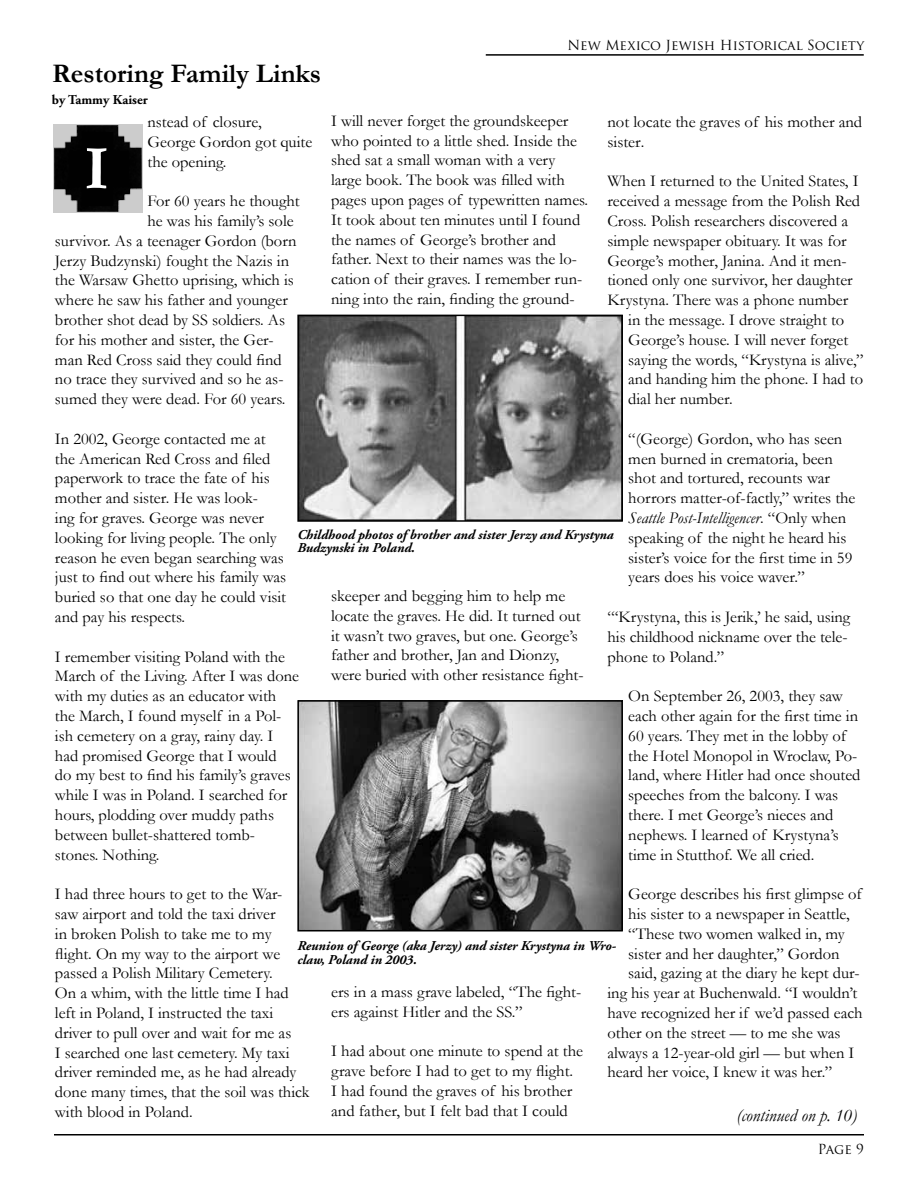
<style>
.page{position:relative;width:918px;height:1188px;background:#fff}
.page>*{position:absolute;margin:0;border:0;box-sizing:border-box;transform-origin:0 0}
.t1{font:700 63px "Garamond";color:#fff}
.t2{font:700 27px "Garamond";color:#000}
.t3{font:italic 18px "Garamond";color:#000}
.t4{font:16.5px/19.8px "Garamond";color:#000}
.t5{font:italic 700 13.5px/13.5px "Adobe Garamond Pro";color:#000}
.t6{font:13.5px "Trajan Pro";color:#000}
.t7{font:700 13.5px "Adobe Garamond Pro";color:#000}
.s1{font-style:italic}
</style>
<div class="page">
<hr style="left:486px;top:54px;width:378px;height:2px;background:#000">
<img style="left:53px;top:124px;width:89px;height:88px">
<img style="left:300px;top:703px;width:320px;height:225px">
<div style="left:297px;top:700px;width:326px;height:231px;border:2px solid #000"></div>
<img style="left:300px;top:318px;width:320px;height:201px">
<div style="left:297px;top:315px;width:326px;height:207px;border:2px solid #000"></div>
<hr style="left:54px;top:1134px;width:810px;height:2px;background:#000">
<h2 class="t2" style="left:52px;top:58px;width:270px">Restoring Family Links</h2>
<p class="t7" style="left:52px;top:92px;width:97px">by Tammy Kaiser</p>
<p class="t6" style="left:567px;top:36px;width:298px">New Mexico Jewish Historical Society</p>
<p class="t4" style="left:331px;top:111px;width:259px">I will never forget the groundskeeper who pointed to a little shed. Inside the shed sat a small woman with a very large book. The book was filled with pages upon pages of typewritten names.<br>It took about ten minutes until I found the names of George’s brother and father. Next to their names was the lo&shy;cation of their graves. I remember run&shy;ning into the rain, finding the ground-</p>
<p class="t4" style="left:148px;top:112px;width:166px">nstead of closure,<br>George Gordon got quite the opening.</p>
<p class="t4" style="left:148px;top:191px;width:154px">For 60 years he thought</p>
<p class="t4" style="left:148px;top:211px;width:148px">he was his family’s sole</p>
<p class="t4" style="left:55px;top:231px;width:243px">survivor. As a teenager Gordon (born</p>
<p class="t4" style="left:55px;top:250px;width:236px">Jerzy Budzynski) fought the Nazis in</p>
<p class="t4" style="left:55px;top:270px;width:240px">the Warsaw Ghetto uprising, which is</p>
<p class="t4" style="left:55px;top:290px;width:235px">where he saw his father and younger</p>
<p class="t4" style="left:55px;top:310px;width:232px">brother shot dead by SS soldiers. As</p>
<p class="t4" style="left:55px;top:330px;width:220px">for his mother and sister, the Ger-</p>
<p class="t4" style="left:55px;top:349px;width:228px">man Red Cross said they could find</p>
<p class="t4" style="left:55px;top:369px;width:230px">no trace they survived and so he as-</p>
<p class="t4" style="left:55px;top:389px;width:232px">sumed they were dead. For 60 years.</p>
<p class="t4" style="left:55px;top:429px;width:233px">In 2002, George contacted me at the American Red Cross and filed paperwork to trace the fate of his mother and sister. He was look-<br>ing for graves. George was never looking for living people. The only reason he even began searching was just to find out where his family was buried so that one day he could visit and pay his respects.</p>
<p class="t4" style="left:55px;top:646px;width:246px">I remember visiting Poland with the<br>March of the Living. After I was done with my duties as an educator with the March, I found myself in a Pol&shy;ish cemetery on a gray, rainy day. I had promised George that I would<br>do my best to find his family’s graves while I was in Poland. I searched for hours, plodding over muddy paths between bullet-shattered tomb&shy;stones. Nothing.</p>
<p class="t4" style="left:55px;top:884px;width:256px">I had three hours to get to the War&shy;saw airport and told the taxi driver<br>in broken Polish to take me to my flight. On my way to the airport we passed a Polish Military Cemetery.<br>On a whim, with the little time I had left in Poland, I instructed the taxi driver to pull over and wait for me as<br>I searched one last cemetery. My taxi driver reminded me, as he had already done many times, that the soil was thick with blood in Poland.</p>
<p class="t4" style="left:607px;top:112px;width:256px">not locate the graves of his mother and sister.</p>
<p class="t4" style="left:608px;top:171px;width:253px">When I returned to the United States, I</p>
<p class="t4" style="left:608px;top:191px;width:254px">received a message from the Polish Red</p>
<p class="t4" style="left:608px;top:211px;width:242px">Cross. Polish researchers discovered a</p>
<p class="t4" style="left:608px;top:231px;width:241px">simple newspaper obituary. It was for</p>
<p class="t4" style="left:608px;top:250px;width:241px">George’s mother, Janina. And it men-</p>
<p class="t4" style="left:608px;top:270px;width:247px">tioned only one survivor, her daughter</p>
<p class="t4" style="left:608px;top:290px;width:242px">Krystyna. There was a phone number</p>
<p class="t4" style="left:628px;top:310px;width:217px">in the message. I drove straight to</p>
<p class="t4" style="left:628px;top:330px;width:221px">George’s house. I will never forget</p>
<p class="t4" style="left:628px;top:349px;width:237px">saying the words, “Krystyna is alive,”</p>
<p class="t4" style="left:628px;top:369px;width:236px">and handing him the phone. I had to</p>
<p class="t4" style="left:628px;top:389px;width:106px">dial her number.</p>
<p class="t4" style="left:628px;top:429px;width:229px">“(George) Gordon, who has seen men burned in crematoria, been shot and tortured, recounts war horrors matter-of-factly,” writes the <span class="s1">Seattle Post-Intelligencer</span>. “Only when speaking of the night he heard his sister’s voice for the first time in 59 years does his voice waver.”</p>
<p class="t4" style="left:608px;top:607px;width:244px">“‘Krystyna, this is Jerik,’ he said, using his childhood nickname over the tele&shy;phone to Poland.”</p>
<p class="t4" style="left:628px;top:686px;width:234px">On September 26, 2003, they saw each other again for the first time in<br>60 years. They met in the lobby of the Hotel Monopol in Wroclaw, Po&shy;land, where Hitler had once shouted speeches from the balcony. I was there. I met George’s nieces and nephews. I learned of Krystyna’s time in Stutthof. We all cried.</p>
<p class="t4" style="left:628px;top:884px;width:235px">George describes his first glimpse of</p>
<p class="t4" style="left:628px;top:904px;width:223px">his sister to a newspaper in Seattle,</p>
<p class="t4" style="left:628px;top:924px;width:218px">“These two women walked in, my</p>
<p class="t4" style="left:628px;top:943px;width:213px">sister and her daughter,” Gordon</p>
<p class="t4" style="left:628px;top:963px;width:233px">said, gazing at the diary he kept dur-</p>
<p class="t4" style="left:608px;top:983px;width:251px">ing his year at Buchenwald. “I wouldn’t</p>
<p class="t4" style="left:608px;top:1003px;width:257px">have recognized her if we’d passed each</p>
<p class="t4" style="left:608px;top:1023px;width:234px">other on the street — to me she was</p>
<p class="t4" style="left:608px;top:1042px;width:248px">always a 12-year-old girl — but when I</p>
<p class="t4" style="left:608px;top:1062px;width:226px">heard her voice, I knew it was her.”</p>
<h1 class="t1" style="left:84px;top:131px;width:26px">I</h1>
<p class="t5" style="left:297px;top:528px;width:318px">Childhood photos of brother and sister Jerzy and Krystyna<br>Budzynski in Poland.</p>
<p class="t4" style="left:331px;top:586px;width:254px">skeeper and begging him to help me locate the graves. He did. It turned out it wasn’t two graves, but one. George’s father and brother, Jan and Dionzy, were buried with other resistance fight-</p>
<p class="t5" style="left:297px;top:940px;width:320px">Reunion of George (aka Jerzy) and sister Krystyna in Wro&shy;claw, Poland in 2003.</p>
<p class="t4" style="left:331px;top:982px;width:252px">ers in a mass grave labeled, “The fight&shy;ers against Hitler and the SS.”</p>
<p class="t4" style="left:331px;top:1041px;width:254px">I had about one minute to spend at the grave before I had to get to my flight.<br>I had found the graves of his brother and father, but I felt bad that I could</p>
<p class="t3" style="left:736px;top:1105px;width:122px">(continued on p. 10)</p>
<p class="t6" style="left:818px;top:1140px;width:48px">Page 9</p>
</div>
